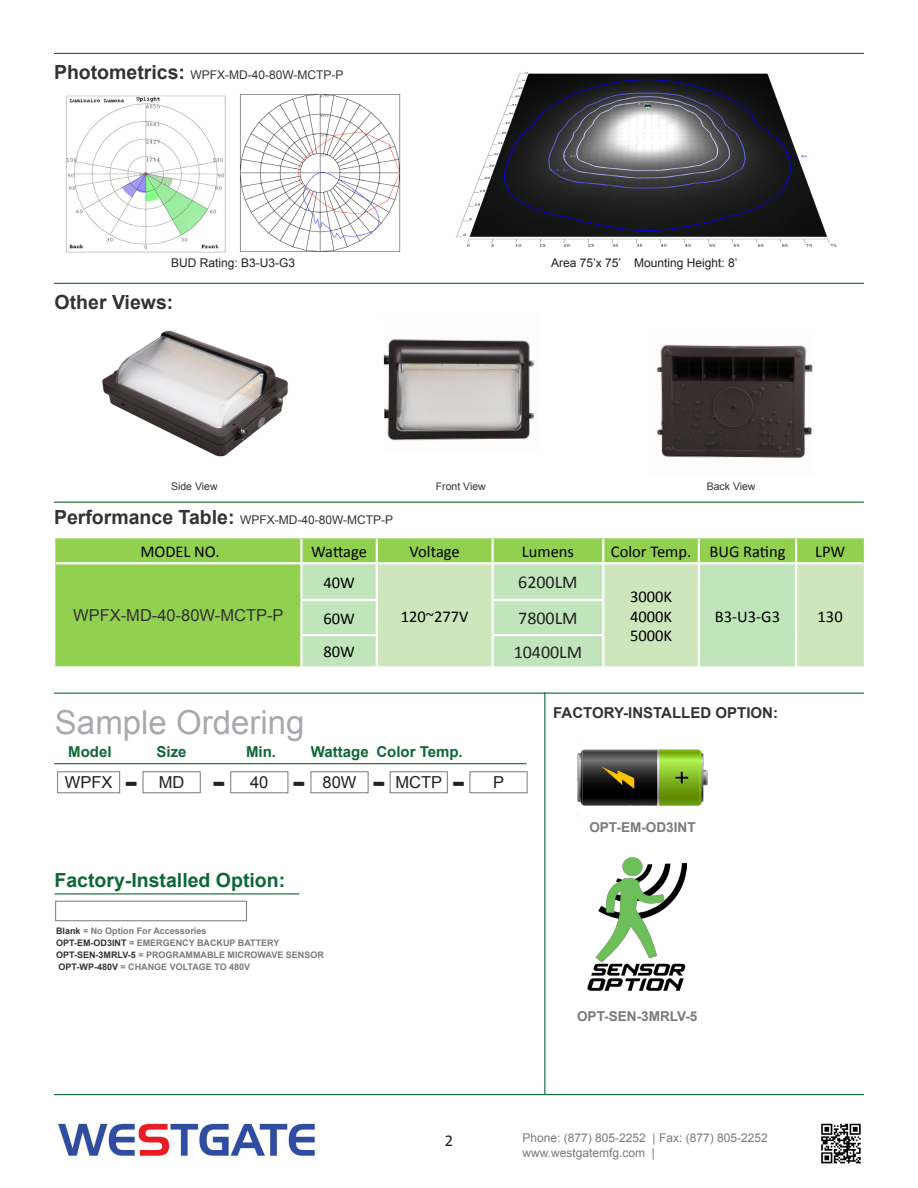
<style>
.page{position:relative;width:918px;height:1188px;background:#fff}
.page>*{position:absolute;margin:0;border:0;box-sizing:border-box;transform-origin:0 0}
.t1{font:33px "Arial";color:#a8a9ad}
.t2{font:700 28.5px "Verdana";color:#231f20}
.t3{font:700 19.5px "Arial";color:#0d6736}
.t4{font:700 19.5px "Arial";color:#333}
.t5{font:18px "Calibri";color:#231f20}
.t6{font:16.5px "Calibri";color:#000}
.t7{font:16.5px "Arial";color:#333}
.t8{font:16.5px "Arial";color:#231f20}
.t9{font:16.5px "Calibri";color:#231f20}
.t10{font:700 15px "Arial";color:#0d6736}
.t11{font:700 15px "Arial";color:#333}
.t12{font:700 13.65px "Arial";color:#7a7b7e}
.t13{font:12px "Arial";color:#333}
.t14{font:12px "Arial";color:#787a7d}
.t15{font:12px "Arial";color:#231f20}
.t16{font:10.5px "Arial";color:#333}
.t17{font:700 9px "Arial";color:#7a7b7e}
.s1{font-weight:700;font-size:19.5px}
.s2{color:#323332}
</style>
<div class="page">
<hr style="left:54px;top:502px;width:810px;height:1px;background:#0d6736">
<hr style="left:54px;top:53px;width:810px;height:1px;background:#0d6736">
<hr style="left:54px;top:283px;width:810px;height:1px;background:#0d6736">
<img style="left:66px;top:95px;width:160px;height:158px">
<img style="left:239px;top:94px;width:162px;height:158px">
<img style="left:456px;top:72px;width:381px;height:175px">
<img style="left:58px;top:1123px;width:257px;height:34px">
<img style="left:821px;top:1123px;width:40px;height:41px">
<img style="left:102px;top:330px;width:186px;height:127px">
<img style="left:383px;top:339px;width:152px;height:102px">
<div style="left:55px;top:538px;width:809px;height:128px;background:#92d050"></div>
<div style="left:303px;top:564px;width:73px;height:102px;background:#c0e5bb"></div>
<svg style="left:378px;top:563px;width:486px;height:103px;background:#c9e5bb"></svg>
<hr style="left:300px;top:539px;width:3px;height:23px;background:#fff">
<hr style="left:376px;top:539px;width:2px;height:23px;background:#fff">
<hr style="left:491px;top:539px;width:3px;height:23px;background:#fff">
<hr style="left:602px;top:539px;width:2px;height:23px;background:#fff">
<hr style="left:698px;top:539px;width:2px;height:23px;background:#fff">
<hr style="left:795px;top:539px;width:2px;height:23px;background:#fff">
<hr style="left:300px;top:564px;width:3px;height:35px;background:#fff">
<hr style="left:376px;top:564px;width:2px;height:35px;background:#fff">
<hr style="left:491px;top:564px;width:3px;height:35px;background:#fff">
<hr style="left:602px;top:564px;width:2px;height:35px;background:#fff">
<hr style="left:698px;top:564px;width:2px;height:36px;background:#fff">
<hr style="left:795px;top:564px;width:2px;height:36px;background:#fff">
<hr style="left:300px;top:601px;width:3px;height:33px;background:#fff">
<hr style="left:376px;top:601px;width:2px;height:33px;background:#fff">
<hr style="left:491px;top:601px;width:3px;height:33px;background:#fff">
<hr style="left:602px;top:601px;width:2px;height:33px;background:#fff">
<hr style="left:698px;top:600px;width:2px;height:35px;background:#fff">
<hr style="left:795px;top:600px;width:2px;height:35px;background:#fff">
<hr style="left:300px;top:636px;width:3px;height:30px;background:#fff">
<hr style="left:376px;top:636px;width:2px;height:30px;background:#fff">
<hr style="left:491px;top:636px;width:3px;height:30px;background:#fff">
<hr style="left:602px;top:636px;width:2px;height:30px;background:#fff">
<hr style="left:698px;top:635px;width:2px;height:31px;background:#fff">
<hr style="left:795px;top:635px;width:2px;height:31px;background:#fff">
<hr style="left:56px;top:562px;width:245px;height:2px;background:#fff">
<hr style="left:301px;top:562px;width:76px;height:2px;background:#fff">
<hr style="left:377px;top:562px;width:116px;height:2px;background:#fff">
<hr style="left:493px;top:562px;width:110px;height:2px;background:#fff">
<hr style="left:603px;top:562px;width:96px;height:2px;background:#fff">
<hr style="left:699px;top:562px;width:97px;height:2px;background:#fff">
<hr style="left:796px;top:562px;width:67px;height:2px;background:#fff">
<hr style="left:300px;top:599px;width:78px;height:2px;background:#fff">
<hr style="left:491px;top:599px;width:113px;height:2px;background:#fff">
<hr style="left:300px;top:634px;width:78px;height:2px;background:#fff">
<hr style="left:491px;top:634px;width:113px;height:2px;background:#fff">
<hr style="left:54px;top:693px;width:810px;height:1px;background:#0d6736">
<hr style="left:54px;top:1094px;width:810px;height:1px;background:#0d6736">
<div style="left:57px;top:771px;width:63px;height:22px;border:1px solid #787a7d"></div>
<div style="left:311px;top:771px;width:58px;height:22px;border:1px solid #787a7d"></div>
<div style="left:143px;top:771px;width:58px;height:22px;border:1px solid #787a7d"></div>
<div style="left:230px;top:771px;width:58px;height:22px;border:1px solid #787a7d"></div>
<div style="left:390px;top:771px;width:58px;height:22px;border:1px solid #787a7d"></div>
<div style="left:470px;top:771px;width:57px;height:22px;border:1px solid #787a7d"></div>
<hr style="left:54px;top:763px;width:472px;height:1px;background:#0d6736">
<img style="left:656px;top:345px;width:157px;height:113px">
<hr style="left:544px;top:692px;width:1px;height:402px;background:#0d6736">
<img style="left:577px;top:749px;width:131px;height:67px">
<div style="left:55px;top:901px;width:192px;height:20px;background:#fff;border:1px solid #787a7d"></div>
<hr style="left:54px;top:893px;width:245px;height:1px;background:#0d6736">
<img style="left:588px;top:857px;width:98px;height:134px">
<p class="t13" style="left:54px;top:67px;width:291px"><span class="s1">Photometrics:</span> WPFX-MD-40-80W-MCTP-P</p>
<p class="t15" style="left:171px;top:255px;width:126px">BUD Rating: B3-U3-G3</p>
<p class="t15" style="left:551px;top:255px;width:188px">Area 75’x 75’ Mounting Height: 8’</p>
<p class="t4" style="left:55px;top:289px;width:120px">Other Views:</p>
<p class="t16" style="left:171px;top:480px;width:48px">Side View</p>
<p class="t16" style="left:436px;top:480px;width:51px">Front View</p>
<p class="t13" style="left:54px;top:512px;width:341px"><span class="s1">Performance Table:</span> WPFX-MD-40-80W-MCTP-P</p>
<p class="t16" style="left:707px;top:480px;width:50px">Back View</p>
<p class="t6" style="left:140px;top:541px;width:81px">MODEL NO.</p>
<p class="t6" style="left:311px;top:541px;width:57px">Wattage</p>
<p class="t6" style="left:410px;top:541px;width:52px">Voltage</p>
<p class="t6" style="left:522px;top:541px;width:54px">Lumens</p>
<p class="t6" style="left:611px;top:541px;width:82px">Color Temp.</p>
<p class="t6" style="left:709px;top:541px;width:78px">BUG Rating</p>
<p class="t6" style="left:815px;top:541px;width:32px">LPW</p>
<p class="t7" style="left:73px;top:605px;width:212px">WPFX-MD-40-80W-MCTP-P</p>
<p class="t6" style="left:323px;top:572px;width:33px">40W</p>
<p class="t5" style="left:518px;top:571px;width:61px">6200LM</p>
<p class="t6" style="left:630px;top:586px;width:44px">3000K</p>
<p class="t6" style="left:630px;top:606px;width:44px">4000K</p>
<p class="t6" style="left:630px;top:626px;width:44px">5000K</p>
<p class="t6" style="left:401px;top:606px;width:69px">120~277V</p>
<p class="t6" style="left:323px;top:608px;width:33px">60W</p>
<p class="t5" style="left:518px;top:607px;width:61px">7800LM</p>
<p class="t6" style="left:715px;top:606px;width:67px">B3-U3-G3</p>
<p class="t6" style="left:818px;top:606px;width:27px">130</p>
<p class="t6" style="left:323px;top:642px;width:33px">80W</p>
<p class="t5" style="left:514px;top:641px;width:70px">10400LM</p>
<p class="t1" style="left:55px;top:700px;width:251px">Sample Ordering</p>
<p class="t8" style="left:65px;top:772px;width:49px">WPFX</p>
<p class="t8" style="left:159px;top:772px;width:27px">MD</p>
<p class="t8" style="left:250px;top:772px;width:20px">40</p>
<p class="t8" style="left:323px;top:772px;width:35px">80W</p>
<p class="t8" style="left:396px;top:772px;width:48px">MCTP</p>
<p class="t8" style="left:493px;top:772px;width:13px">P</p>
<p class="t10" style="left:68px;top:742px;width:45px">Model</p>
<p class="t10" style="left:157px;top:742px;width:32px">Size</p>
<p class="t10" style="left:246px;top:742px;width:31px">Min.</p>
<p class="t10" style="left:311px;top:742px;width:59px">Wattage</p>
<p class="t10" style="left:376px;top:742px;width:88px">Color Temp.</p>
<p class="t2" style="left:124px;top:764px;width:15px">-</p>
<p class="t2" style="left:212px;top:764px;width:15px">-</p>
<p class="t2" style="left:292px;top:764px;width:15px">-</p>
<p class="t2" style="left:372px;top:764px;width:15px">-</p>
<p class="t2" style="left:452px;top:764px;width:15px">-</p>
<p class="t3" style="left:55px;top:867px;width:232px">Factory-Installed Option:</p>
<p class="t17" style="left:56px;top:925px;width:152px"><span class="s2">Blank</span> = No Option For Accessories</p>
<p class="t17" style="left:56px;top:937px;width:225px"><span class="s2">OPT-EM-OD3INT</span> = EMERGENCY BACKUP BATTERY</p>
<p class="t17" style="left:56px;top:949px;width:269px"><span class="s2">OPT-SEN-3MRLV-5</span> = PROGRAMMABLE MICROWAVE SENSOR</p>
<p class="t17" style="left:59px;top:961px;width:193px"><span class="s2">OPT-WP-480V</span> = CHANGE VOLTAGE TO 480V</p>
<p class="t11" style="left:553px;top:703px;width:226px">FACTORY-INSTALLED OPTION:</p>
<p class="t12" style="left:589px;top:818px;width:108px">OPT-EM-OD3INT</p>
<p class="t12" style="left:577px;top:1007px;width:122px">OPT-SEN-3MRLV-5</p>
<p class="t9" style="left:445px;top:1131px;width:10px">2</p>
<p class="t14" style="left:522px;top:1130px;width:247px">Phone: (877) 805-2252 | Fax: (877) 805-2252</p>
<p class="t14" style="left:522px;top:1145px;width:134px">www.westgatemfg.com |</p>
</div>
